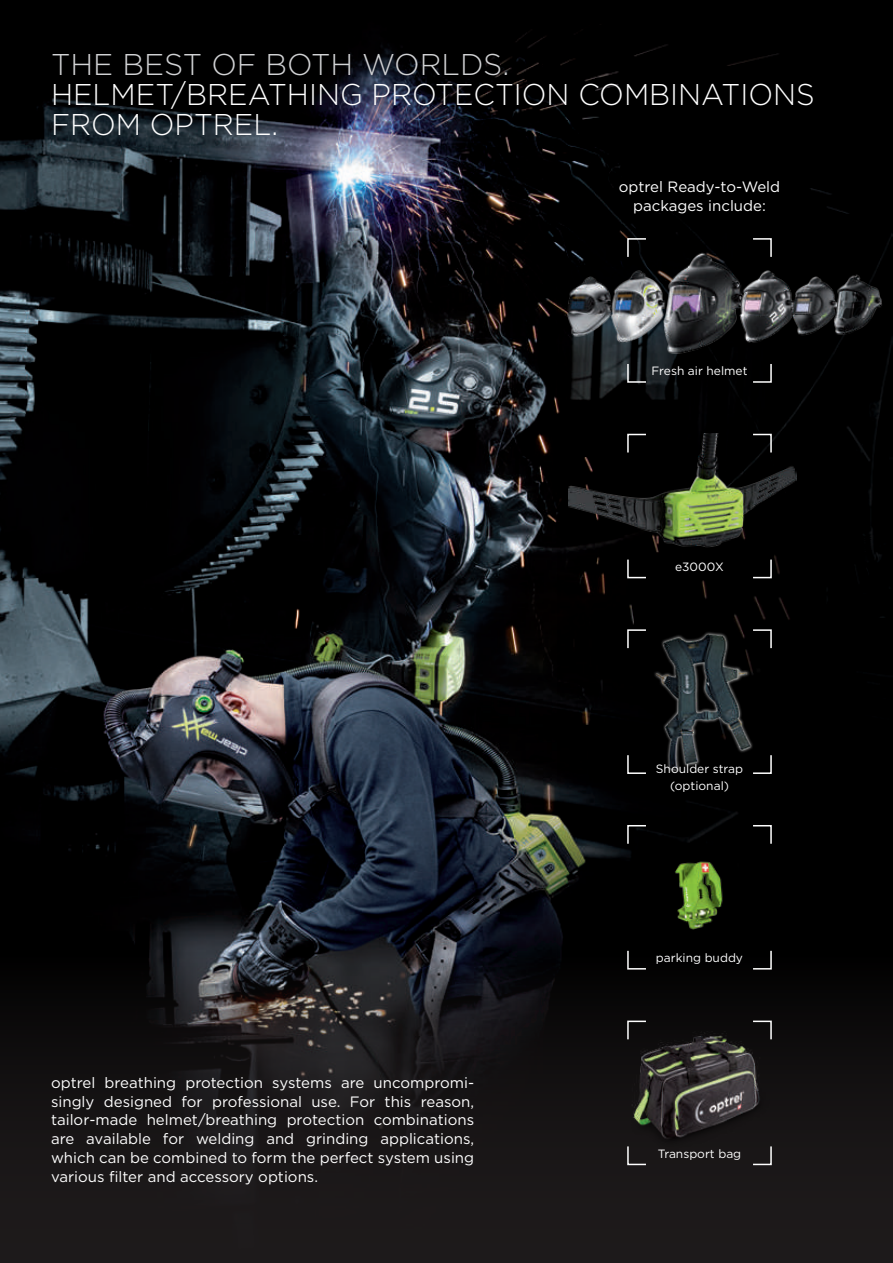
<style>
.page{position:relative;width:893px;height:1263px;background:#fff}
.page>*{position:absolute;margin:0;border:0;box-sizing:border-box;transform-origin:0 0}
.t1{font:300 30px/30px "Gotham";color:#fff}
.t2{font:300 30px "Gotham";color:#d1d2d4}
.t3{font:15px/18.8px "Gotham";color:#fff;text-align:justify}
.t4{font:12px/16.5px "Gotham";color:#fff;text-align:center}
</style>
<div class="page">
<img style="left:0;top:0;width:557px;height:952px">
<div style="left:557px;top:0;width:336px;height:1263px;background:#000"></div>
<svg style="left:0;top:952px;width:893px;height:311px;background:#181617"></svg>
<img style="left:568px;top:434px;width:228px;height:128px">
<img style="left:623px;top:1031px;width:157px;height:123px">
<svg style="left:626px;top:237px;width:146px;height:146px"></svg>
<svg style="left:626px;top:433px;width:146px;height:146px"></svg>
<svg style="left:627px;top:629px;width:145px;height:145px"></svg>
<svg style="left:626px;top:824px;width:146px;height:146px"></svg>
<svg style="left:626px;top:1020px;width:146px;height:146px"></svg>
<img style="left:552px;top:272px;width:41px;height:73px">
<img style="left:593px;top:265px;width:45px;height:87px">
<img style="left:638px;top:245px;width:128px;height:128px">
<img style="left:810px;top:276px;width:7px;height:58px">
<img style="left:817px;top:266px;width:76px;height:79px">
<img style="left:723px;top:265px;width:87px;height:87px">
<h1 class="t2" style="left:51px;top:45px;width:460px">THE BEST OF BOTH WORLDS.</h1>
<h1 class="t1" style="left:51px;top:79px;width:765px">HELMET/BREATHING PROTECTION COMBINATIONS<br>FROM OPTREL.</h1>
<p class="t3" style="left:619px;top:177px;width:163px;text-align:center">optrel Ready-to-Weld packages include:</p>
<p class="t4" style="left:651px;top:363px;width:98px">Fresh air helmet</p>
<p class="t4" style="left:675px;top:558px;width:50px">e3000X</p>
<p class="t4" style="left:656px;top:760px;width:89px">Shoulder strap (optional)</p>
<p class="t3" style="left:51px;top:1073px;width:425px">optrel breathing protection systems are uncompromi&shy;singly designed for professional use. For this reason, tailor-made helmet/breathing protection combinations are available for welding and grinding applications, which can be combined to form the perfect system using various filter and accessory options.</p>
<p class="t4" style="left:656px;top:949px;width:89px">parking buddy</p>
<p class="t4" style="left:658px;top:1145px;width:85px">Transport bag</p>
</div>
